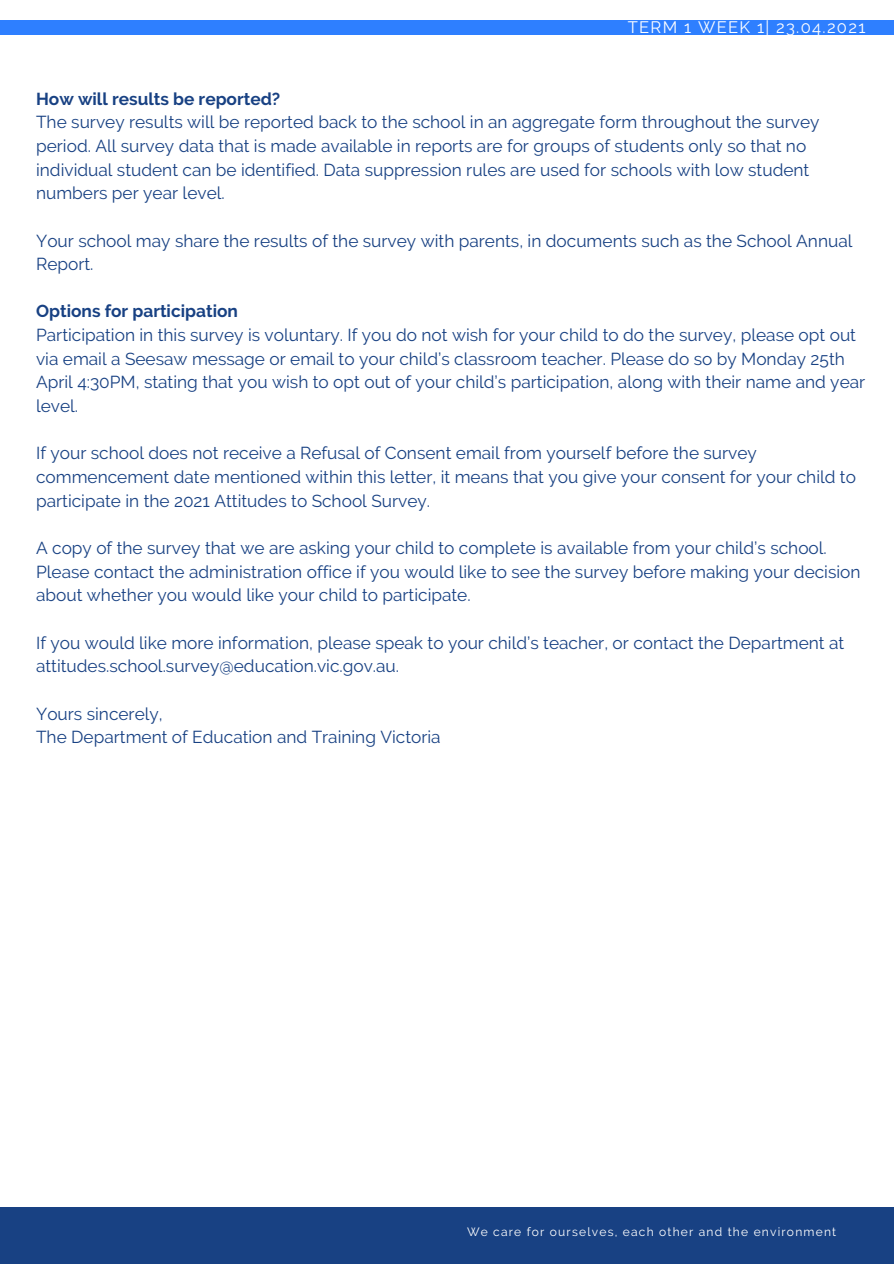
<style>
.page{position:relative;width:894px;height:1264px;background:#fff}
.page>*{position:absolute;margin:0;border:0;box-sizing:border-box;transform-origin:0 0}
.t1{font:17.25px/23.7px "Raleway";color:#184183}
.t2{font:700 17.25px "Raleway";color:#184183}
.t3{font:16.5px "Raleway";letter-spacing:.08em;color:#fff}
.t4{font:12px "Raleway";letter-spacing:.1em;color:#fff}
</style>
<div class="page">
<div style="left:0;top:21px;width:893px;height:13px;background:#2e7fff"></div>
<div style="left:0;top:1207px;width:893px;height:56px;background:#184183"></div>
<p class="t3" style="left:627px;top:18px;width:239px">TERM 1 WEEK 1| 23.04.2021</p>
<p class="t2" style="left:36px;top:88px;width:245px">How will results be reported?</p>
<p class="t1" style="left:36px;top:110px;width:784px">The survey results will be reported back to the school in an aggregate form throughout the survey period. All survey data that is made available in reports are for groups of students only so that no individual student can be identified. Data suppression rules are used for schools with low student numbers per year level.</p>
<p class="t1" style="left:36px;top:228px;width:817px">Your school may share the results of the survey with parents, in documents such as the School Annual<br>Report.</p>
<p class="t2" style="left:36px;top:301px;width:203px">Options for participation</p>
<p class="t1" style="left:36px;top:323px;width:830px">Participation in this survey is voluntary. If you do not wish for your child to do the survey, please opt out via email a Seesaw message or email to your child’s classroom teacher. Please do so by Monday 25th April 4:30PM, stating that you wish to opt out of your child’s participation, along with their name and year level.</p>
<p class="t1" style="left:36px;top:441px;width:821px">If your school does not receive a Refusal of Consent email from yourself before the survey commencement date mentioned within this letter, it means that you give your consent for your child to participate in the 2021 Attitudes to School Survey.</p>
<p class="t1" style="left:36px;top:536px;width:825px">A copy of the survey that we are asking your child to complete is available from your child’s school.<br>Please contact the administration office if you would like to see the survey before making your decision about whether you would like your child to participate.</p>
<p class="t1" style="left:36px;top:630px;width:809px">If you would like more information, please speak to your child’s teacher, or contact the Department at attitudes.school.survey@education.vic.gov.au.</p>
<p class="t1" style="left:36px;top:701px;width:128px">Yours sincerely,</p>
<p class="t1" style="left:36px;top:725px;width:406px">The Department of Education and Training Victoria</p>
<p class="t4" style="left:467px;top:1224px;width:370px">We care for ourselves, each other and the environment</p>
</div>
